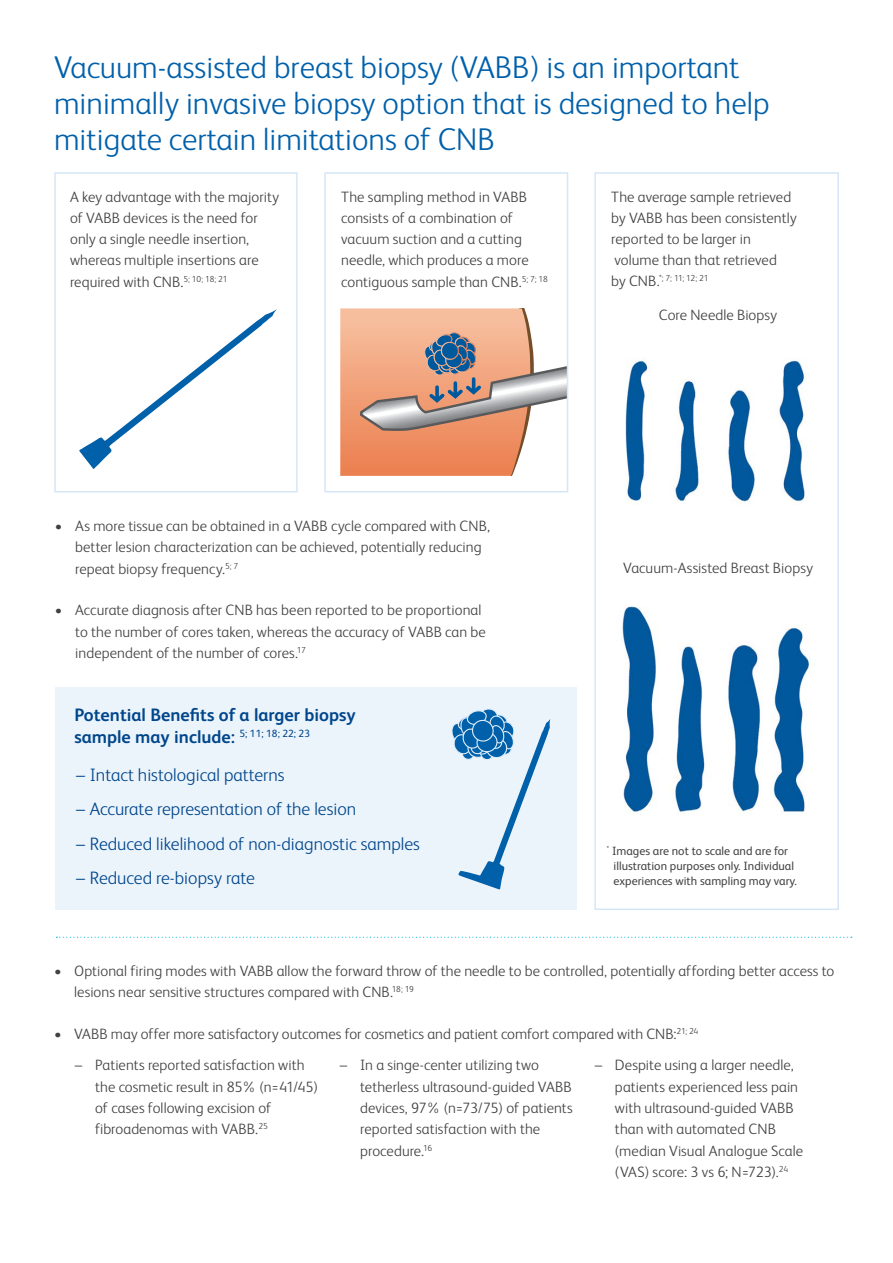
<style>
.page{position:relative;width:893px;height:1263px;background:#fff}
.page>*{position:absolute;margin:0;border:0;box-sizing:border-box;transform-origin:0 0}
.t1{font:300 31.5px/36px "FS Albert";color:#0060aa}
.t2{font:300 18px "FS Albert Pro";color:#00468b}
.t3{font:700 18px/21.6px "FS Albert Pro";color:#00468b}
.t4{font:300 15px/21.3px "FS Albert";letter-spacing:.005em;color:#414042}
.t5{font:12px/15px "FS Albert Pro";color:#414042}
.t6{font:300 8.7px "FS Albert";color:#414042}
.s1{font-size:15px}
.s2{font-family:"FS Albert"}
.s3{font-family:"FS Albert Pro"}
</style>
<div class="page">
<div style="left:55px;top:687px;width:521px;height:223px;background:#ebf3fb"></div>
<svg style="left:340px;top:308px;width:225px;height:168px;background:#dfaa92"></svg>
<svg style="left:452px;top:709px;width:98px;height:180px"></svg>
<img style="left:625px;top:359px;width:182px;height:146px">
<svg style="left:79px;top:309px;width:198px;height:160px"></svg>
<img style="left:622px;top:606px;width:188px;height:207px">
<div style="left:54px;top:172px;width:244px;height:320px;border:2px solid #d5e7f7"></div>
<div style="left:594px;top:172px;width:245px;height:738px;border:2px solid #d5e7f7"></div>
<svg style="left:56px;top:937px;width:796px;height:1px"></svg>
<div style="left:324px;top:172px;width:244px;height:320px;border:2px solid #d5e7f7"></div>
<h1 class="t1" style="left:54px;top:49px;width:717px">Vacuum-assisted breast biopsy (VABB) is an important minimally invasive biopsy option that is designed to help mitigate certain limitations of CNB</h1>
<p class="t4" style="left:70px;top:186px;width:211px">A key advantage with the majority of VABB devices is the need for only a single needle insertion, whereas multiple insertions are required with CNB.<sup>5;</sup> <sup>10;</sup> <sup>18;</sup> <sup>21</sup></p>
<p class="t4" style="left:341px;top:186px;width:208px">The sampling method in VABB consists of a combination of vacuum suction and a cutting needle, which produces a more contiguous sample than CNB.<sup>5;</sup> <sup>7;</sup> <sup>18</sup></p>
<p class="t4" style="left:611px;top:186px;width:187px">The average sample retrieved by VABB has been consistently reported to be larger in volume than that retrieved</p>
<p class="t6" style="left:611px;top:273px;width:99px"><span class="s1">by CNB.</span>*; 7; 11; 12; 21</p>
<p class="t4" style="left:659px;top:304px;width:120px">Core Needle Biopsy</p>
<p class="t4" style="left:75px;top:515px;width:416px;text-indent:-20px">• As more tissue can be obtained in a VABB cycle compared with CNB, better lesion characterization can be achieved, potentially reducing repeat biopsy frequency.<sup>5;</sup> <sup>7</sup></p>
<p class="t4" style="left:75px;top:599px;width:412px;text-indent:-20px">• Accurate diagnosis after CNB has been reported to be proportional to the number of cores taken, whereas the accuracy of VABB can be independent of the number of cores.<sup>17</sup></p>
<p class="t3" style="left:74px;top:703px;width:283px">Potential Benefits of a larger biopsy sample may include: <sup>5;</sup> <sup>11;</sup> <sup>18;</sup> <sup>22;</sup> <sup>23</sup></p>
<p class="t2" style="left:76px;top:762px;width:210px"><span class="s2">–</span> Intact histological patterns</p>
<p class="t2" style="left:76px;top:797px;width:282px"><span class="s2">–</span> Accurate representation of the lesion</p>
<p class="t2" style="left:76px;top:831px;width:345px"><span class="s2">–</span> Reduced likelihood of non-diagnostic samples</p>
<p class="t2" style="left:76px;top:865px;width:180px"><span class="s2">–</span> Reduced re-biopsy rate</p>
<p class="t4" style="left:623px;top:557px;width:191px">Vacuum-Assisted Breast Biopsy</p>
<p class="t5" style="left:614px;top:843px;width:185px;text-indent:-7px"><sup>*</sup> Images are not to scale and are for illustration purposes only. Individual experiences with sampling may vary.</p>
<p class="t4" style="left:74px;top:960px;width:762px;text-indent:-20px">• Optional firing modes with VABB allow the forward throw of the needle to be controlled, potentially affording better access to lesions near sensitive structures compared with CNB.<sup>18;</sup> <sup>19</sup></p>
<p class="t4" style="left:54px;top:1023px;width:646px">• VABB may offer more satisfactory outcomes for cosmetics and patient comfort compared with CNB:<sup>21;</sup> <sup>24</sup></p>
<p class="t4" style="left:615px;top:1054px;width:190px;text-indent:-20px"><span class="s3">–</span> Despite using a larger needle, patients experienced less pain with ultrasound-guided VABB than with automated CNB (median Visual Analogue Scale (VAS) score: 3 vs 6; N=723).<sup>24</sup></p>
<p class="t4" style="left:95px;top:1054px;width:224px;text-indent:-20px"><span class="s3">–</span> Patients reported satisfaction with the cosmetic result in 85% (n=41/45) of cases following excision of fibroadenomas with VABB.<sup>25</sup></p>
<p class="t4" style="left:360px;top:1054px;width:214px;text-indent:-20px"><span class="s3">–</span> In a singe-center utilizing two tetherless ultrasound-guided VABB devices, 97% (n=73/75) of patients reported satisfaction with the procedure.<sup>16</sup></p>
</div>
